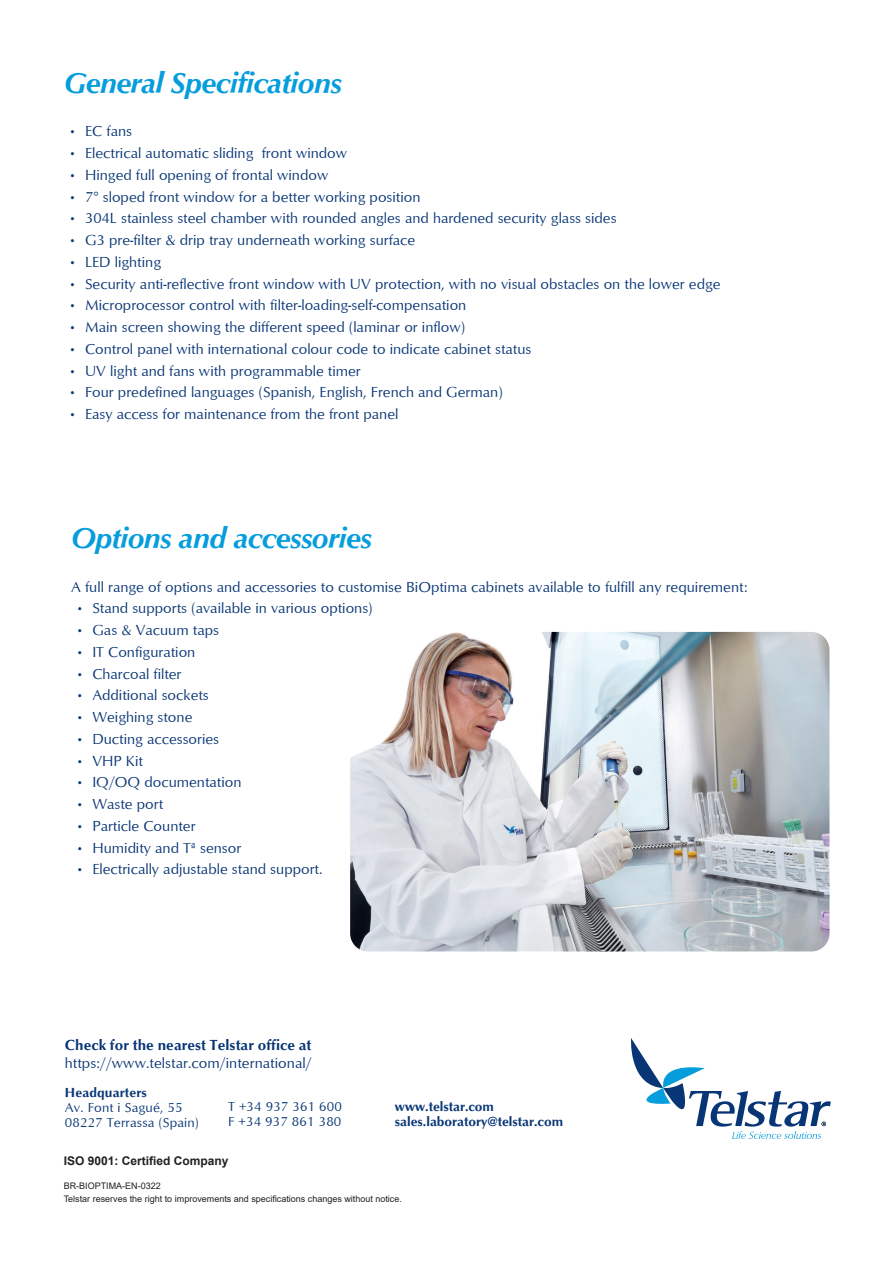
<style>
.page{position:relative;width:893px;height:1263px;background:#fff}
.page>*{position:absolute;margin:0;border:0;box-sizing:border-box;transform-origin:0 0}
.t1{font:italic 700 30px "Optimum";letter-spacing:-.025em;color:#069ddc}
.t2{font:15px "Optimum";color:#083575}
.t3{font:700 15px "Optimum";letter-spacing:.01em;color:#083575}
.t4{font:13.5px/15px "Optimum";letter-spacing:.01em;color:#083575}
.t5{font:700 13.5px/15px "Optimum";color:#083575}
.t6{font:700 12px "Arial";color:#231f20}
.t7{font:9px/13.5px "Arial";color:#231f20}
</style>
<div class="page">
<img style="left:350px;top:632px;width:479px;height:319px">
<svg style="left:631px;top:1038px;width:200px;height:101px"></svg>
<h1 class="t1" style="left:64px;top:65px;width:280px">General Specifications</h1>
<p class="t2" style="left:68px;top:122px;width:66px">• EC fans</p>
<p class="t2" style="left:68px;top:144px;width:281px">• Electrical automatic sliding front window</p>
<p class="t2" style="left:68px;top:165px;width:262px">• Hinged full opening of frontal window</p>
<p class="t2" style="left:68px;top:187px;width:354px">• 7° sloped front window for a better working position</p>
<p class="t2" style="left:68px;top:209px;width:550px">• 304L stainless steel chamber with rounded angles and hardened security glass sides</p>
<p class="t2" style="left:68px;top:231px;width:349px">• G3 pre-filter &amp; drip tray underneath working surface</p>
<p class="t2" style="left:68px;top:252px;width:95px">• LED lighting</p>
<p class="t2" style="left:68px;top:274px;width:654px">• Security anti-reflective front window with UV protection, with no visual obstacles on the lower edge</p>
<p class="t2" style="left:68px;top:296px;width:400px">• Microprocessor control with filter-loading-self-compensation</p>
<p class="t2" style="left:68px;top:318px;width:399px">• Main screen showing the different speed (laminar or inflow)</p>
<p class="t2" style="left:68px;top:339px;width:465px">• Control panel with international colour code to indicate cabinet status</p>
<p class="t2" style="left:68px;top:361px;width:294px">• UV light and fans with programmable timer</p>
<p class="t2" style="left:68px;top:383px;width:436px">• Four predefined languages (Spanish, English, French and German)</p>
<p class="t2" style="left:68px;top:405px;width:332px">• Easy access for maintenance from the front panel</p>
<h1 class="t1" style="left:71px;top:521px;width:302px">Options and accessories</h1>
<p class="t2" style="left:71px;top:577px;width:678px">A full range of options and accessories to customise BiOptima cabinets available to fulfill any requirement:</p>
<p class="t2" style="left:75px;top:599px;width:299px">• Stand supports (available in various options)</p>
<p class="t2" style="left:75px;top:621px;width:145px">• Gas &amp; Vacuum taps</p>
<p class="t2" style="left:75px;top:643px;width:122px">• IT Configuration</p>
<p class="t2" style="left:75px;top:664px;width:108px">• Charcoal filter</p>
<p class="t2" style="left:75px;top:686px;width:135px">• Additional sockets</p>
<p class="t2" style="left:75px;top:708px;width:119px">• Weighing stone</p>
<p class="t2" style="left:75px;top:730px;width:145px">• Ducting accessories</p>
<p class="t2" style="left:75px;top:751px;width:69px">• VHP Kit</p>
<p class="t2" style="left:75px;top:773px;width:168px">• IQ/OQ documentation</p>
<p class="t2" style="left:75px;top:795px;width:89px">• Waste port</p>
<p class="t2" style="left:75px;top:817px;width:122px">• Particle Counter</p>
<p class="t2" style="left:75px;top:838px;width:167px">• Humidity and Tª sensor</p>
<p class="t2" style="left:75px;top:860px;width:249px">• Electrically adjustable stand support.</p>
<p class="t3" style="left:65px;top:1036px;width:248px">Check for the nearest Telstar office at</p>
<p class="t2" style="left:65px;top:1053px;width:248px">https://www.telstar.com/international/</p>
<p class="t5" style="left:65px;top:1085px;width:84px">Headquarters</p>
<p class="t4" style="left:65px;top:1099px;width:136px">Av. Font i Sagué, 55<br>08227 Terrassa (Spain)</p>
<p class="t4" style="left:228px;top:1098px;width:115px">T +34 937 361 600<br>F +34 937 861 380</p>
<p class="t6" style="left:64px;top:1153px;width:166px">ISO 9001: Certified Company</p>
<p class="t5" style="left:395px;top:1098px;width:170px">www.telstar.com sales.laboratory@telstar.com</p>
<p class="t7" style="left:64px;top:1178px;width:340px">BR-BIOPTIMA-EN-0322<br>Telstar reserves the right to improvements and specifications changes without notice.</p>
</div>
